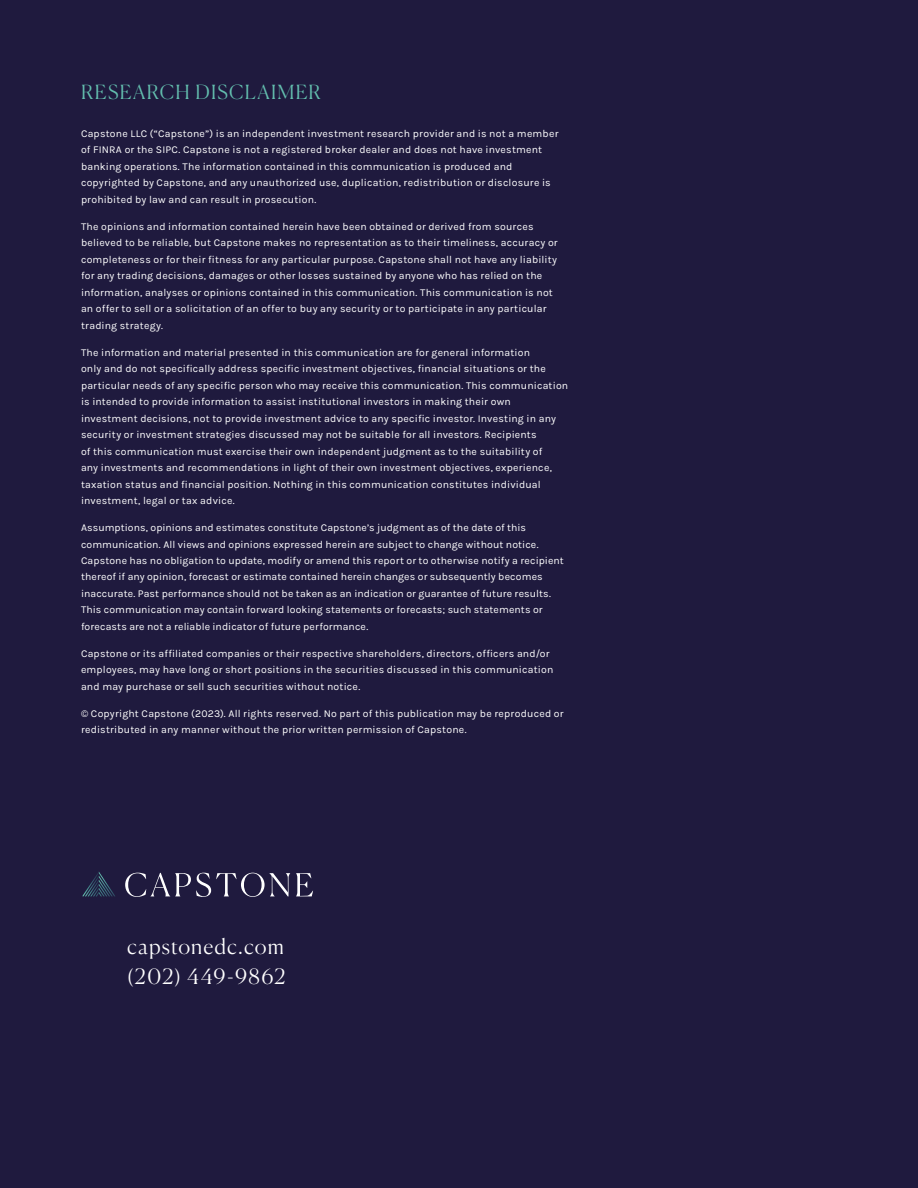
<style>
.page{position:relative;width:918px;height:1188px;background:#1f1a3e}
.page>*{position:absolute;margin:0;border:0;box-sizing:border-box;transform-origin:0 0}
.t1{font:300 21px/30px "Canela";letter-spacing:.05em;color:#fff}
.t2{font:300 19.5px "Canela";letter-spacing:.065em;color:#63beae}
.t3{font:10.5px/16.5px "Karla";letter-spacing:.015em;color:#fff}
</style>
<div class="page">
<svg style="left:125px;top:873px;width:165px;height:24px"></svg>
<svg style="left:296px;top:873px;width:17px;height:23px"></svg>
<svg style="left:83px;top:872px;width:32px;height:24px"></svg>
<h2 class="t2" style="left:81px;top:77px;width:241px">RESEARCH DISCLAIMER</h2>
<p class="t3" style="left:81px;top:125px;width:479px">Capstone LLC (“Capstone”) is an independent investment research provider and is not a member of FINRA or the SIPC. Capstone is not a registered broker dealer and does not have investment banking operations. The information contained in this communication is produced and copyrighted by Capstone, and any unauthorized use, duplication, redistribution or disclosure is prohibited by law and can result in prosecution.</p>
<p class="t3" style="left:81px;top:218px;width:478px">The opinions and information contained herein have been obtained or derived from sources believed to be reliable, but Capstone makes no representation as to their timeliness, accuracy or completeness or for their fitness for any particular purpose. Capstone shall not have any liability for any trading decisions, damages or other losses sustained by anyone who has relied on the information, analyses or opinions contained in this communication. This communication is not an offer to sell or a solicitation of an offer to buy any security or to participate in any particular trading strategy.</p>
<p class="t3" style="left:81px;top:343px;width:489px">The information and material presented in this communication are for general information<br>only and do not specifically address specific investment objectives, financial situations or the particular needs of any specific person who may receive this communication. This communication is intended to provide information to assist institutional investors in making their own investment decisions, not to provide investment advice to any specific investor. Investing in any security or investment strategies discussed may not be suitable for all investors. Recipients<br>of this communication must exercise their own independent judgment as to the suitability of<br>any investments and recommendations in light of their own investment objectives, experience, taxation status and financial position. Nothing in this communication constitutes individual investment, legal or tax advice.</p>
<p class="t3" style="left:81px;top:519px;width:484px">Assumptions, opinions and estimates constitute Capstone’s judgment as of the date of this communication. All views and opinions expressed herein are subject to change without notice.<br>Capstone has no obligation to update, modify or amend this report or to otherwise notify a recipient thereof if any opinion, forecast or estimate contained herein changes or subsequently becomes inaccurate. Past performance should not be taken as an indication or guarantee of future results.<br>This communication may contain forward looking statements or forecasts; such statements or forecasts are not a reliable indicator of future performance.</p>
<p class="t3" style="left:81px;top:645px;width:474px">Capstone or its affiliated companies or their respective shareholders, directors, officers and/or employees, may have long or short positions in the securities discussed in this communication and may purchase or sell such securities without notice.</p>
<p class="t3" style="left:81px;top:705px;width:484px">© Copyright Capstone (2023). All rights reserved. No part of this publication may be reproduced or redistributed in any manner without the prior written permission of Capstone.</p>
<h1 class="t1" style="left:127px;top:930px;width:160px">capstonedc.com (202) 449-9862</h1>
</div>
